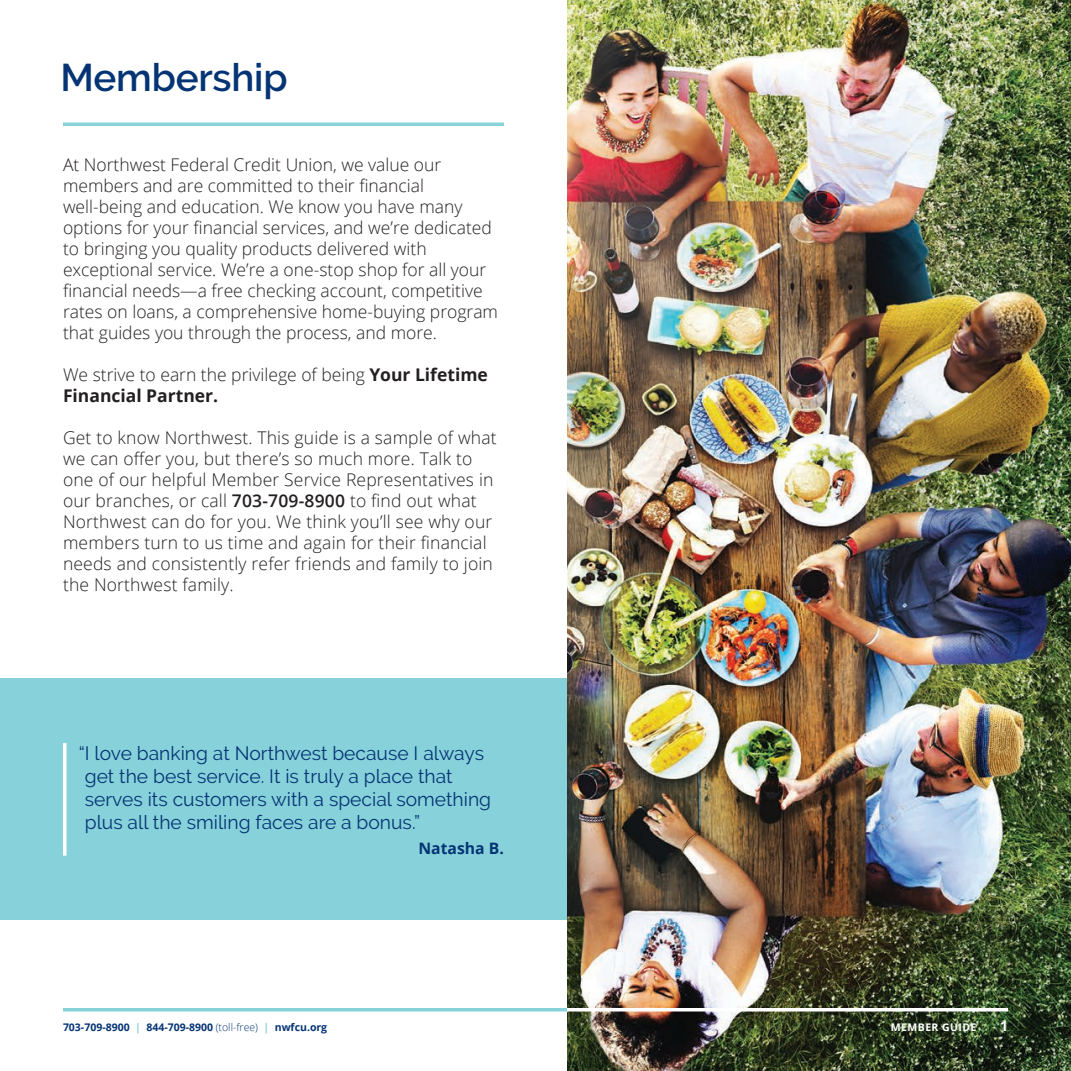
<style>
.page{position:relative;width:1071px;height:1071px;background:#fff}
.page>*{position:absolute;margin:0;border:0;box-sizing:border-box;transform-origin:0 0}
.t1{font:600 38.5px "Raleway";letter-spacing:-.005em;color:#053474}
.t2{font:19.25px/23.1px "Raleway";color:#053474}
.t3{font:300 17.5px/21px "Open Sans";color:#231f20}
.t4{font:700 15.75px "Open Sans";color:#053474}
.t5{font:700 14px "Open Sans";color:#fff}
.t6{font:700 10.5px "Open Sans";color:#053474}
.t7{font:700 10.5px "Open Sans";letter-spacing:.04em;color:#fff}
.s1{font-weight:700}
.s2{font-weight:600}
.s3{color:#87d2da}
.s4{font-weight:300}
</style>
<div class="page">
<svg style="left:63px;top:122px;width:441px;height:4px;background:#95d7de"></svg>
<img style="left:567px;top:0;width:504px;height:1071px">
<hr style="left:63px;top:1008px;width:504px;height:3px;background:#87d2da">
<hr style="left:567px;top:1008px;width:441px;height:3px;background:#fff">
<div style="left:0;top:679px;width:567px;height:241px;background:#87d2da"></div>
<hr style="left:63px;top:743px;width:3px;height:113px;background:#fff">
<h1 class="t1" style="left:60px;top:56px;width:229px">Membership</h1>
<p class="t3" style="left:63px;top:154px;width:437px">At Northwest Federal Credit Union, we value our members and are committed to their financial well-being and education. We know you have many options for your financial services, and we’re dedicated to bringing you quality products delivered with exceptional service. We’re a one-stop shop for all your financial needs—a free checking account, competitive rates on loans, a comprehensive home-buying program that guides you through the process, and more.</p>
<p class="t3" style="left:63px;top:364px;width:426px">We strive to earn the privilege of being <span class="s1">Your Lifetime<br>Financial Partner.</span></p>
<p class="t3" style="left:63px;top:427px;width:435px">Get to know Northwest. This guide is a sample of what we can offer you, but there’s so much more. Talk to one of our helpful Member Service Representatives in our branches, or call <span class="s2">703-709-8900</span> to find out what Northwest can do for you. We think you’ll see why our members turn to us time and again for their financial needs and consistently refer friends and family to join the Northwest family.</p>
<p class="t2" style="left:85px;top:741px;width:408px;text-indent:-6px">“I love banking at Northwest because I always get the best service. It is truly a place that serves its customers with a special something plus all the smiling faces are a bonus.”</p>
<p class="t4" style="left:418px;top:837px;width:87px">Natasha B.</p>
<p class="t6" style="left:63px;top:1020px;width:266px">703-709-8900 <span class="s3">|</span> 844-709-8900 <span class="s4">(toll-free)</span> <span class="s3">|</span> nwfcu.org</p>
<p class="t7" style="left:891px;top:1020px;width:87px">MEMBER GUIDE</p>
<p class="t5" style="left:1000px;top:1016px;width:9px">1</p>
</div>
